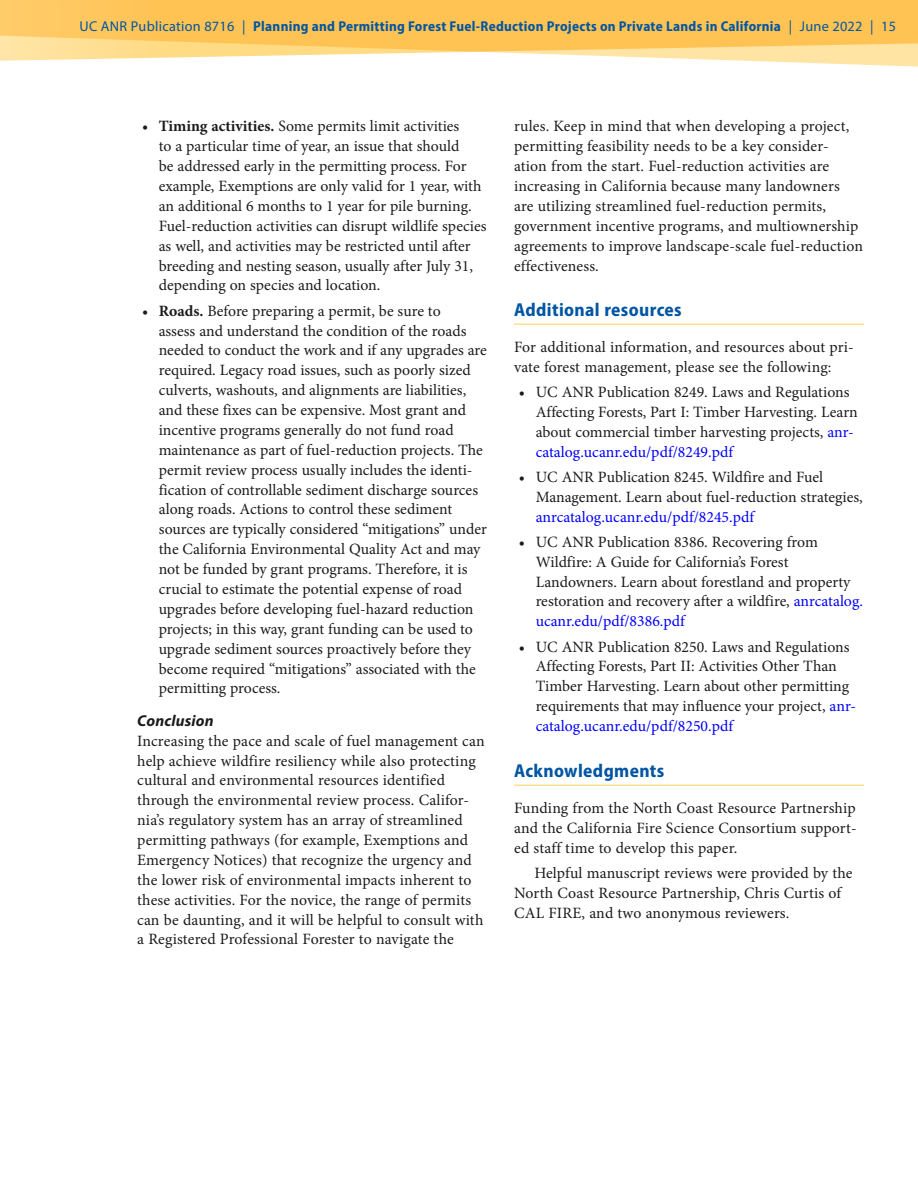
<style>
.page{position:relative;width:918px;height:1188px;background:#fff}
.page>*{position:absolute;margin:0;border:0;box-sizing:border-box;transform-origin:0 0}
.t1{font:700 semi-condensed 18.75px "Myriad Pro";letter-spacing:.02em;color:#0055a2}
.t2{font:15.75px/20px "Minion Pro";color:#1c1b1b}
.t3{font:15.75px "Minion Pro";color:#00f}
.t4{font:italic 700 15.75px "Myriad Pro";letter-spacing:.01em;color:#1c1b1b}
.t5{font:700 semi-condensed 14.25px "Myriad Pro";letter-spacing:.02em;color:#0055a2}
.s1{font-weight:400;font-stretch:normal}
.s2{font-weight:500}
.s3{font-weight:700}
.s4{color:#00f}
</style>
<div class="page">
<svg style="left:0;top:0;width:918px;height:66px;fill:#ffc354"></svg>
<hr style="left:514px;top:323px;width:350px;height:2px;background:#ffde90">
<hr style="left:514px;top:785px;width:350px;height:1px;background:#ffde90">
<p class="t5" style="left:80px;top:17px;width:818px"><span class="s1">UC ANR Publication 8716 |</span> Planning and Permitting Forest Fuel-Reduction Projects on Private Lands in California <span class="s1">| June 2022 | 15</span></p>
<p class="t2" style="left:159px;top:117px;width:329px;text-indent:-17px"><span class="s2">•</span> <span class="s3">Timing activities.</span> Some permits limit activities<br>to a particular time of year, an issue that should<br>be addressed early in the permitting process. For example, Exemptions are only valid for 1 year, with an additional 6 months to 1 year for pile burning.<br>Fuel-reduction activities can disrupt wildlife species as well, and activities may be restricted until after breeding and nesting season, usually after July 31, depending on species and location.</p>
<p class="t2" style="left:159px;top:301px;width:330px;text-indent:-17px"><span class="s2">•</span> <span class="s3">Roads.</span> Before preparing a permit, be sure to<br>assess and understand the condition of the roads needed to conduct the work and if any upgrades are required. Legacy road issues, such as poorly sized culverts, washouts, and alignments are liabilities, and these fixes can be expensive. Most grant and incentive programs generally do not fund road maintenance as part of fuel-reduction projects. The permit review process usually includes the identi&shy;fication of controllable sediment discharge sources along roads. Actions to control these sediment sources are typically considered “mitigations” under the California Environmental Quality Act and may not be funded by grant programs. Therefore, it is crucial to estimate the potential expense of road upgrades before developing fuel-hazard reduction projects; in this way, grant funding can be used to upgrade sediment sources proactively before they become required “mitigations” associated with the permitting process.</p>
<p class="t4" style="left:137px;top:710px;width:78px">Conclusion</p>
<p class="t2" style="left:137px;top:731px;width:349px">Increasing the pace and scale of fuel management can help achieve wildfire resiliency while also protecting cultural and environmental resources identified through the environmental review process. Califor&shy;nia’s regulatory system has an array of streamlined permitting pathways (for example, Exemptions and Emergency Notices) that recognize the urgency and the lower risk of environmental impacts inherent to these activities. For the novice, the range of permits can be daunting, and it will be helpful to consult with a Registered Professional Forester to navigate the</p>
<p class="t2" style="left:514px;top:117px;width:350px">rules. Keep in mind that when developing a project, permitting feasibility needs to be a key consider&shy;ation from the start. Fuel-reduction activities are increasing in California because many landowners are utilizing streamlined fuel-reduction permits, government incentive programs, and multiownership agreements to improve landscape-scale fuel-reduction effectiveness.</p>
<p class="t1" style="left:514px;top:298px;width:169px">Additional resources</p>
<p class="t2" style="left:514px;top:337px;width:341px">For additional information, and resources about pri&shy;vate forest management, please see the following:</p>
<p class="t2" style="left:536px;top:382px;width:324px;text-indent:-17px"><span class="s2">•</span> UC ANR Publication 8249. Laws and Regulations Affecting Forests, Part I: Timber Harvesting. Learn about commercial timber harvesting projects, <span class="s4">anr&shy;catalog.ucanr.edu/pdf/8249.pdf</span></p>
<p class="t2" style="left:536px;top:467px;width:329px;text-indent:-17px"><span class="s2">•</span> UC ANR Publication 8245. Wildfire and Fuel<br>Management. Learn about fuel-reduction strategies,</p>
<p class="t3" style="left:536px;top:506px;width:220px">anrcatalog.ucanr.edu/pdf/8245.pdf</p>
<p class="t2" style="left:536px;top:532px;width:329px;text-indent:-17px"><span class="s2">•</span> UC ANR Publication 8386. Recovering from Wildfire: A Guide for California’s Forest Landowners. Learn about forestland and property restoration and recovery after a wildfire, <span class="s4">anrcatalog. ucanr.edu/pdf/8386.pdf</span></p>
<p class="t2" style="left:536px;top:637px;width:322px;text-indent:-17px"><span class="s2">•</span> UC ANR Publication 8250. Laws and Regulations Affecting Forests, Part II: Activities Other Than Timber Harvesting. Learn about other permitting requirements that may influence your project, <span class="s4">anr&shy;catalog.ucanr.edu/pdf/8250.pdf</span></p>
<p class="t1" style="left:514px;top:759px;width:152px">Acknowledgments</p>
<p class="t2" style="left:514px;top:798px;width:344px;text-align:justify">Funding from the North Coast Resource Partnership and the California Fire Science Consortium support&shy;ed staff time to develop this paper.</p>
<p class="t2" style="left:514px;top:863px;width:340px;text-indent:20px">Helpful manuscript reviews were provided by the<br>North Coast Resource Partnership, Chris Curtis of<br>CAL FIRE, and two anonymous reviewers.</p>
</div>
